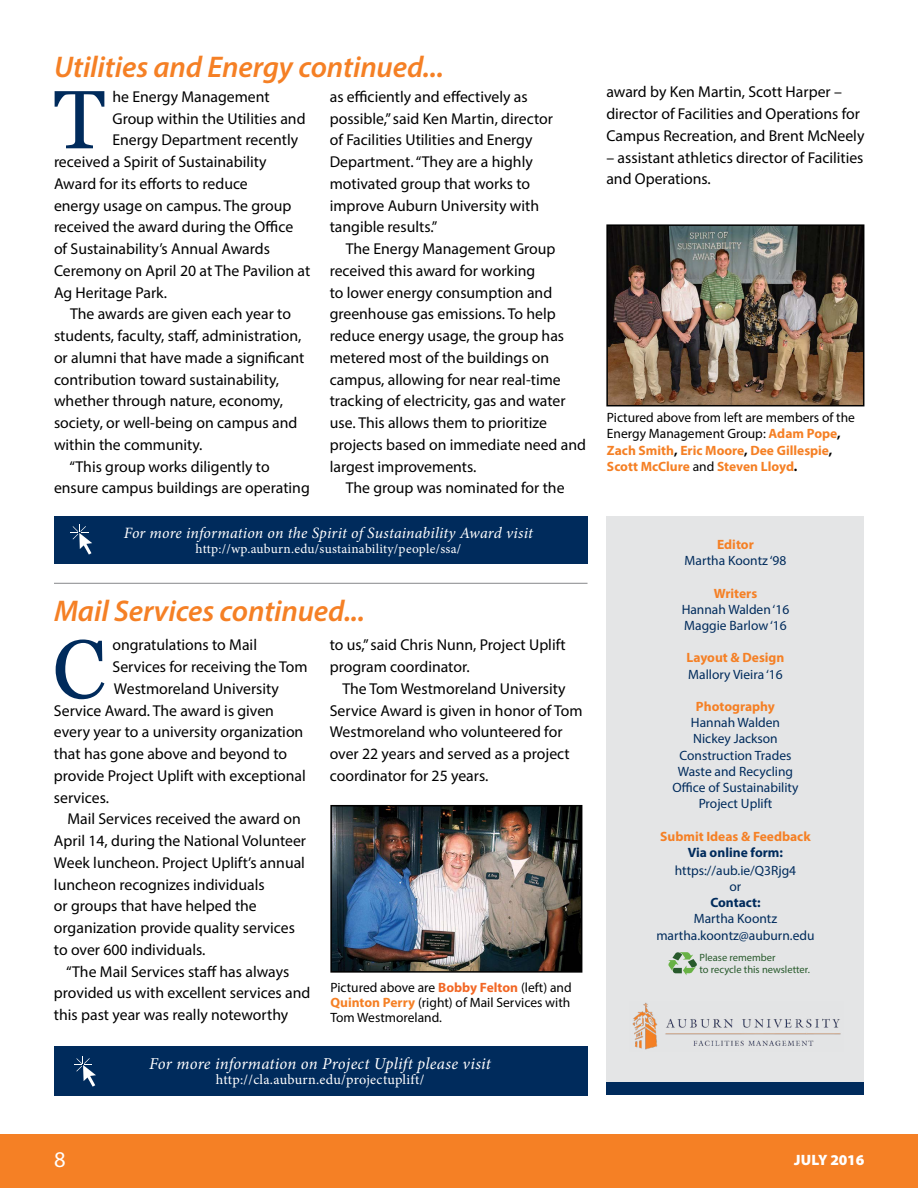
<style>
.page{position:relative;width:918px;height:1188px;background:#fff}
.page>*{position:absolute;margin:0;border:0;box-sizing:border-box;transform-origin:0 0}
.t1{font:82.5px "Georgia";color:#002b5c}
.t2{font:italic 600 30px "Myriad Pro";letter-spacing:-.005em;color:#f58025}
.t3{font:22.5px "Myriad Pro";color:#fff}
.t4{font:italic 16.65px "Minion Pro";letter-spacing:.01em;color:#fff}
.t5{font:15.75px/21.8px "Myriad Pro";color:#000}
.t6{font:italic 15.75px "Minion Pro";letter-spacing:.01em;color:#fff}
.t7{font:900 15px "Myriad Pro";letter-spacing:-.01em;color:#fff}
.t8{font:14.1px "Minion Pro";letter-spacing:.015em;color:#fff}
.t9{font:13.5px/16.5px "Myriad Pro";color:#000;text-align:justify}
.t10{font:13.5px/16.2px "Myriad Pro";color:#002b5c;text-align:center}
.t11{font:700 13.5px "Myriad Pro";color:#f58025}
.t12{font:700 13.5px "Myriad Pro";color:#002b5c}
.t13{font:13.35px "Minion Pro";letter-spacing:.015em;color:#fff}
.t14{font:10.5px/12px "Myriad Pro";color:#285a2c}
.s1{font-weight:700;color:#f26725}
.s2{font-weight:700;color:#f58025}
.s3{font-weight:700}
</style>
<div class="page">
<div style="left:0;top:1134px;width:918px;height:54px;background:#f58025"></div>
<img style="left:609px;top:227px;width:252px;height:176px">
<div style="left:606px;top:224px;width:258px;height:182px;border:2px solid #000"></div>
<div style="left:54px;top:1046px;width:534px;height:49px;background:#002b5c"></div>
<div style="left:54px;top:516px;width:534px;height:48px;background:#002b5c"></div>
<svg style="left:70px;top:524px;width:22px;height:31px"></svg>
<svg style="left:74px;top:1056px;width:22px;height:31px"></svg>
<div style="left:606px;top:516px;width:257px;height:578px;background:#e4e5e6"></div>
<div style="left:607px;top:1082px;width:257px;height:13px;background:#002b5c"></div>
<hr style="left:54px;top:583px;width:534px;height:1px;background:#86888a">
<img style="left:333px;top:808px;width:246px;height:162px">
<div style="left:330px;top:805px;width:252px;height:168px;border:2px solid #000"></div>
<svg style="left:668px;top:952px;width:29px;height:23px"></svg>
<img style="left:632px;top:1002px;width:209px;height:48px">
<h2 class="t2" style="left:54px;top:47px;width:392px">Utilities and Energy continued...</h2>
<p class="t5" style="left:112px;top:85px;width:159px">he Energy Management</p>
<p class="t5" style="left:112px;top:107px;width:195px">Group within the Utilities and</p>
<p class="t5" style="left:112px;top:129px;width:187px">Energy Department recently</p>
<p class="t5" style="left:54px;top:151px;width:214px">received a Spirit of Sustainability</p>
<p class="t5" style="left:54px;top:172px;width:195px">Award for its efforts to reduce</p>
<p class="t5" style="left:54px;top:194px;width:239px">energy usage on campus. The group</p>
<p class="t5" style="left:54px;top:216px;width:241px">received the award during the Office</p>
<p class="t5" style="left:54px;top:238px;width:218px">of Sustainability’s Annual Awards</p>
<p class="t5" style="left:54px;top:259px;width:258px">Ceremony on April 20 at The Pavilion at</p>
<p class="t5" style="left:54px;top:281px;width:115px">Ag Heritage Park.</p>
<p class="t5" style="left:70px;top:303px;width:222px">The awards are given each year to</p>
<p class="t5" style="left:54px;top:325px;width:249px">students, faculty, staff, administration,</p>
<p class="t5" style="left:54px;top:346px;width:252px">or alumni that have made a significant</p>
<p class="t5" style="left:54px;top:368px;width:227px">contribution toward sustainability,</p>
<p class="t5" style="left:54px;top:390px;width:231px">whether through nature, economy,</p>
<p class="t5" style="left:54px;top:412px;width:245px">society, or well-being on campus and</p>
<p class="t5" style="left:54px;top:433px;width:150px">within the community.</p>
<p class="t5" style="left:69px;top:455px;width:202px">“This group works diligently to</p>
<p class="t5" style="left:54px;top:477px;width:257px">ensure campus buildings are operating</p>
<h1 class="t1" style="left:54px;top:70px;width:53px">T</h1>
<p class="t5" style="left:330px;top:85px;width:225px">as efficiently and effectively as possible,” said Ken Martin, director of Facilities Utilities and Energy<br>Department. “They are a highly motivated group that works to improve Auburn University with tangible results.”</p>
<p class="t5" style="left:330px;top:238px;width:258px;text-indent:16px">The Energy Management Group received this award for working<br>to lower energy consumption and greenhouse gas emissions. To help reduce energy usage, the group has metered most of the buildings on campus, allowing for near real-time tracking of electricity, gas and water use. This allows them to prioritize projects based on immediate need and largest improvements.</p>
<p class="t5" style="left:346px;top:477px;width:220px">The group was nominated for the</p>
<p class="t6" style="left:124px;top:523px;width:411px">For more information on the Spirit of Sustainability Award visit</p>
<p class="t13" style="left:196px;top:540px;width:267px">http://wp.auburn.edu/sustainability/people/ssa/</p>
<h2 class="t2" style="left:54px;top:592px;width:313px">Mail Services continued...</h2>
<p class="t5" style="left:112px;top:634px;width:146px">ongratulations to Mail</p>
<p class="t5" style="left:112px;top:656px;width:197px">Services for receiving the Tom</p>
<p class="t5" style="left:114px;top:677px;width:166px">Westmoreland University</p>
<p class="t5" style="left:54px;top:699px;width:222px">Service Award. The award is given</p>
<p class="t5" style="left:54px;top:721px;width:251px">every year to a university organization</p>
<p class="t5" style="left:54px;top:743px;width:235px">that has gone above and beyond to</p>
<p class="t5" style="left:54px;top:764px;width:253px">provide Project Uplift with exceptional</p>
<p class="t5" style="left:54px;top:786px;width:57px">services.</p>
<p class="t5" style="left:67px;top:808px;width:235px">Mail Services received the award on</p>
<p class="t5" style="left:54px;top:830px;width:254px">April 14, during the National Volunteer</p>
<p class="t5" style="left:54px;top:851px;width:253px">Week luncheon. Project Uplift’s annual</p>
<p class="t5" style="left:54px;top:873px;width:212px">luncheon recognizes individuals</p>
<p class="t5" style="left:54px;top:895px;width:204px">or groups that have helped the</p>
<p class="t5" style="left:54px;top:917px;width:242px">organization provide quality services</p>
<p class="t5" style="left:54px;top:938px;width:153px">to over 600 individuals.</p>
<p class="t5" style="left:66px;top:960px;width:225px">“The Mail Services staff has always</p>
<p class="t5" style="left:54px;top:982px;width:258px">provided us with excellent services and</p>
<p class="t5" style="left:54px;top:1004px;width:236px">this past year was really noteworthy</p>
<h1 class="t1" style="left:52px;top:620px;width:54px">C</h1>
<p class="t5" style="left:330px;top:634px;width:237px">to us,” said Chris Nunn, Project Uplift program coordinator.</p>
<p class="t5" style="left:330px;top:677px;width:254px;text-indent:13px">The Tom Westmoreland University Service Award is given in honor of Tom Westmoreland who volunteered for over 22 years and served as a project coordinator for 25 years.</p>
<p class="t9" style="left:330px;top:980px;width:243px;line-height:15px">Pictured above are <span class="s1">Bobby Felton</span> (left) and <span class="s2">Quinton Perry</span> (right) of Mail Services with Tom Westmoreland.</p>
<p class="t4" style="left:149px;top:1052px;width:343px">For more information on Project Uplift please visit</p>
<p class="t8" style="left:216px;top:1070px;width:210px">http://cla.auburn.edu/projectuplift/</p>
<p class="t5" style="left:606px;top:81px;width:260px">award by Ken Martin, Scott Harper – director of Facilities and Operations for<br>Campus Recreation, and Brent McNeely</p>
<p class="t5" style="left:606px;top:146px;width:259px">– assistant athletics director of Facilities and Operations.</p>
<p class="t9" style="left:607px;top:409px;width:250px;text-align:left">Pictured above from left are members of the Energy Management Group: <span class="s2">Adam Pope</span><span class="s3">, </span><span class="s2">Zach Smith</span><span class="s3">,</span> <span class="s2">Eric Moore</span><span class="s3">,</span> <span class="s2">Dee Gillespie</span><span class="s3">, </span><span class="s2">Scott McClure</span> and <span class="s2">Steven Lloyd</span><span class="s3">.</span></p>
<p class="t11" style="left:717px;top:536px;width:38px">Editor</p>
<p class="t10" style="left:685px;top:552px;width:103px">Martha Koontz ‘98</p>
<p class="t11" style="left:714px;top:584px;width:45px">Writers</p>
<p class="t10" style="left:682px;top:601px;width:109px;text-align:left">Hannah Walden ‘16<br>Maggie Barlow ‘16</p>
<p class="t11" style="left:687px;top:649px;width:99px">Layout &amp; Design</p>
<p class="t10" style="left:688px;top:666px;width:96px">Mallory Vieira ‘16</p>
<p class="t11" style="left:696px;top:698px;width:81px">Photography</p>
<p class="t10" style="left:672px;top:714px;width:128px">Hannah Walden<br>Nickey Jackson<br>Construction Trades<br>Waste and Recycling<br>Office of Sustainability<br>Project Uplift</p>
<p class="t11" style="left:660px;top:827px;width:152px">Submit Ideas &amp; Feedback</p>
<p class="t12" style="left:688px;top:843px;width:97px">Via online form:</p>
<p class="t10" style="left:675px;top:862px;width:123px">https://aub.ie/Q3Rjg4 or</p>
<p class="t12" style="left:710px;top:894px;width:52px">Contact:</p>
<p class="t10" style="left:656px;top:911px;width:160px">Martha Koontz martha.koontz@auburn.edu</p>
<p class="t14" style="left:700px;top:951px;width:112px">Please remember<br>to recycle this newsletter.</p>
<h3 class="t3" style="left:54px;top:1146px;width:13px">8</h3>
<p class="t7" style="left:794px;top:1150px;width:72px">JULY 2016</p>
</div>
